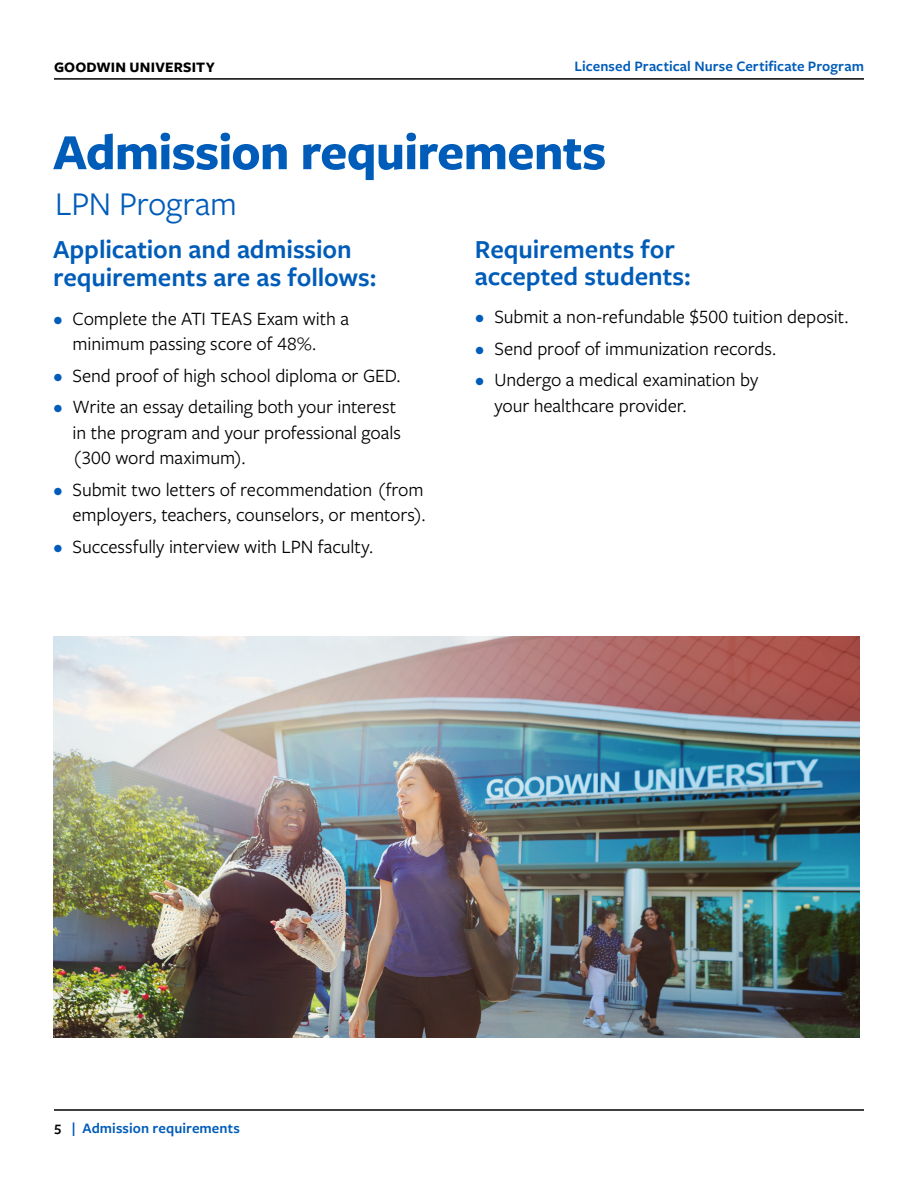
<style>
.page{position:relative;width:918px;height:1188px;background:#fff}
.page>*{position:absolute;margin:0;border:0;box-sizing:border-box;transform-origin:0 0}
.t1{font:700 52.5px "Freight Sans Pro";letter-spacing:-.015em;color:#005cb9}
.t2{font:34.5px "Freight Sans Pro";letter-spacing:-.01em;color:#005cb9}
.t3{font:600 27px/28.5px "Freight Sans Pro";letter-spacing:-.005em;color:#005cb9}
.t4{font:19.5px/25.5px "Freight Sans Pro";letter-spacing:-.005em;color:#000}
.t5{font:600 15px "Freight Sans Pro";letter-spacing:.005em;color:#005cb9}
.t6{font:700 15px "Freight Sans Pro";letter-spacing:.01em;color:#000}
.t7{font:600 15px "Freight Sans Pro";color:#000}
.s1{color:#005cb9}
</style>
<div class="page">
<hr style="left:54px;top:78px;width:810px;height:2px;background:#000">
<hr style="left:54px;top:1109px;width:810px;height:2px;background:#000">
<img style="left:53px;top:636px;width:807px;height:401px">
<p class="t6" style="left:54px;top:57px;width:162px">GOODWIN UNIVERSITY</p>
<p class="t5" style="left:575px;top:56px;width:291px">Licensed Practical Nurse Certificate Program</p>
<h1 class="t1" style="left:53px;top:116px;width:555px">Admission requirements</h1>
<h2 class="t2" style="left:55px;top:180px;width:183px">LPN Program</h2>
<h3 class="t3" style="left:53px;top:234px;width:325px">Application and admission requirements are as follows:</h3>
<p class="t4" style="left:73px;top:305px;width:278px;text-indent:-20px"><span class="s1">•</span> Complete the ATI TEAS Exam with a minimum passing score of 48%.</p>
<p class="t4" style="left:53px;top:362px;width:350px"><span class="s1">•</span> Send proof of high school diploma or GED.</p>
<p class="t4" style="left:73px;top:393px;width:330px;text-indent:-20px"><span class="s1">•</span> Write an essay detailing both your interest in the program and your professional goals (300 word maximum).</p>
<p class="t4" style="left:53px;top:476px;width:375px;text-align:right"><span class="s1">•</span> Submit two letters of recommendation (from employers, teachers, counselors, or mentors).</p>
<p class="t4" style="left:53px;top:533px;width:322px"><span class="s1">•</span> Successfully interview with LPN faculty.</p>
<h3 class="t3" style="left:475px;top:234px;width:217px;line-height:27px">Requirements for accepted students:</h3>
<p class="t4" style="left:475px;top:303px;width:376px"><span class="s1">•</span> Submit a non-refundable $500 tuition deposit.</p>
<p class="t4" style="left:475px;top:335px;width:303px"><span class="s1">•</span> Send proof of immunization records.</p>
<p class="t4" style="left:494px;top:366px;width:265px;text-indent:-20px"><span class="s1">•</span> Undergo a medical examination by your healthcare provider.</p>
<p class="t7" style="left:54px;top:1119px;width:9px">5</p>
<p class="t5" style="left:72px;top:1118px;width:169px">| Admission requirements</p>
</div>
